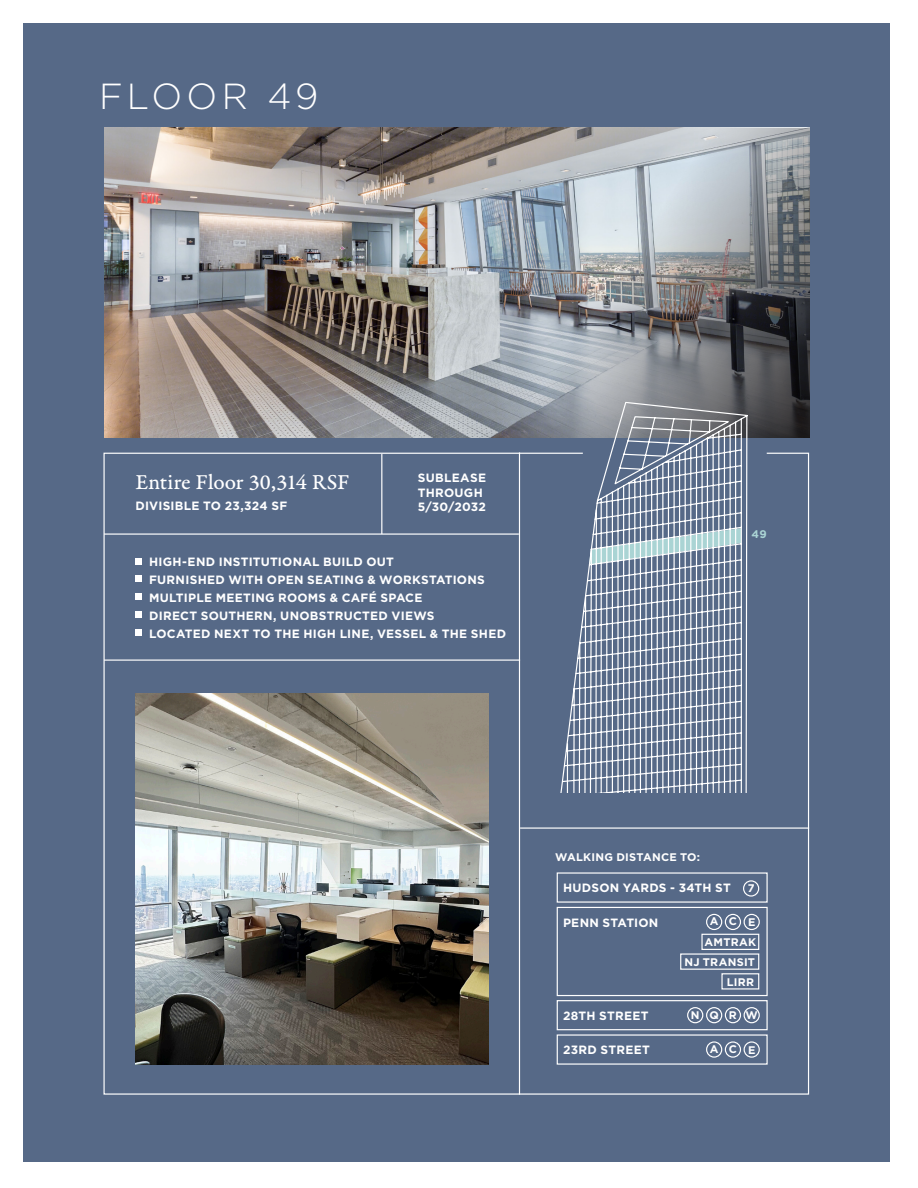
<style>
.page{position:relative;width:918px;height:1188px;background:#fff}
.page>*{position:absolute;margin:0;border:0;box-sizing:border-box;transform-origin:0 0}
.t1{font:300 36.3px "Gotham";letter-spacing:.105em;color:#fff}
.t2{font:22.5px "Garamond Premr Pro Capt";letter-spacing:-.005em;color:#fff}
.t3{font:700 12px/14.4px "Gotham";letter-spacing:.025em;color:#fff}
.t4{font:700 11.1px "Gotham";letter-spacing:.02em;color:#fff}
.t5{font:700 11.1px "Gotham";color:#aad4d4}
</style>
<div class="page">
<div style="left:24px;top:24px;width:866px;height:1138px;background:#566987"></div>
<img style="left:104px;top:128px;width:705px;height:310px">
<svg style="left:103px;top:452px;width:707px;height:643px"></svg>
<hr style="left:519px;top:452px;width:1px;height:643px;background:#fff">
<hr style="left:104px;top:533px;width:415px;height:2px;background:#fff">
<hr style="left:104px;top:660px;width:416px;height:1px;background:#fff">
<div style="left:135px;top:558px;width:7px;height:6px;background:#fff"></div>
<div style="left:135px;top:576px;width:7px;height:6px;background:#fff"></div>
<div style="left:135px;top:594px;width:7px;height:6px;background:#fff"></div>
<div style="left:135px;top:612px;width:7px;height:6px;background:#fff"></div>
<div style="left:135px;top:630px;width:7px;height:6px;background:#fff"></div>
<div style="left:743px;top:880px;width:16px;height:17px;border:1px solid #fff;border-radius:50%"></div>
<div style="left:706px;top:1007px;width:16px;height:16px;border:1px solid #fff;border-radius:50%"></div>
<div style="left:557px;top:1000px;width:211px;height:30px;border:1px solid #fff"></div>
<div style="left:725px;top:1007px;width:16px;height:16px;border:1px solid #fff;border-radius:50%"></div>
<div style="left:744px;top:1007px;width:16px;height:16px;border:1px solid #fff;border-radius:50%"></div>
<div style="left:687px;top:1007px;width:16px;height:16px;border:1px solid #fff;border-radius:50%"></div>
<div style="left:706px;top:914px;width:16px;height:16px;border:1px solid #fff;border-radius:50%"></div>
<div style="left:557px;top:907px;width:211px;height:89px;border:1px solid #fff"></div>
<div style="left:725px;top:914px;width:16px;height:16px;border:1px solid #fff;border-radius:50%"></div>
<div style="left:744px;top:914px;width:16px;height:16px;border:1px solid #fff;border-radius:50%"></div>
<div style="left:706px;top:1041px;width:16px;height:17px;border:1px solid #fff;border-radius:50%"></div>
<div style="left:557px;top:1034px;width:211px;height:31px;border:1px solid #fff"></div>
<div style="left:725px;top:1041px;width:16px;height:17px;border:1px solid #fff;border-radius:50%"></div>
<div style="left:744px;top:1041px;width:16px;height:17px;border:1px solid #fff;border-radius:50%"></div>
<div style="left:701px;top:934px;width:58px;height:16px;border:1px solid #fff"></div>
<div style="left:680px;top:953px;width:79px;height:17px;border:1px solid #fff"></div>
<div style="left:721px;top:973px;width:38px;height:17px;border:1px solid #fff"></div>
<svg style="left:544px;top:401px;width:207px;height:392px"></svg>
<hr style="left:520px;top:827px;width:289px;height:2px;background:#fff">
<img style="left:135px;top:693px;width:353px;height:372px">
<p class="t1" style="left:99px;top:74px;width:221px">FLOOR 49</p>
<p class="t2" style="left:135px;top:468px;width:216px">Entire Floor 30,314 RSF</p>
<p class="t3" style="left:135px;top:498px;width:153px">DIVISIBLE TO 23,324 SF</p>
<p class="t3" style="left:418px;top:471px;width:70px">SUBLEASE<br>THROUGH<br>5/30/2032</p>
<p class="t3" style="left:149px;top:555px;width:246px">HIGH-END INSTITUTIONAL BUILD OUT</p>
<p class="t3" style="left:149px;top:573px;width:337px">FURNISHED WITH OPEN SEATING &amp; WORKSTATIONS</p>
<p class="t3" style="left:149px;top:591px;width:275px">MULTIPLE MEETING ROOMS &amp; CAFÉ SPACE</p>
<p class="t3" style="left:149px;top:609px;width:287px">DIRECT SOUTHERN, UNOBSTRUCTED VIEWS</p>
<p class="t3" style="left:149px;top:627px;width:359px">LOCATED NEXT TO THE HIGH LINE, VESSEL &amp; THE SHED</p>
<p class="t5" style="left:752px;top:527px;width:17px">49</p>
<p class="t4" style="left:555px;top:850px;width:147px">WALKING DISTANCE TO:</p>
<p class="t3" style="left:563px;top:881px;width:169px">HUDSON YARDS - 34TH ST</p>
<p class="t4" style="left:748px;top:881px;width:8px">7</p>
<p class="t3" style="left:563px;top:916px;width:97px">PENN STATION</p>
<p class="t4" style="left:710px;top:914px;width:10px">A</p>
<p class="t4" style="left:729px;top:914px;width:10px">C</p>
<p class="t4" style="left:748px;top:915px;width:9px">E</p>
<p class="t4" style="left:705px;top:935px;width:53px">AMTRAK</p>
<p class="t4" style="left:684px;top:955px;width:72px">NJ TRANSIT</p>
<p class="t4" style="left:727px;top:975px;width:29px">LIRR</p>
<p class="t3" style="left:563px;top:1009px;width:87px">28TH STREET</p>
<p class="t4" style="left:691px;top:1007px;width:10px">N</p>
<p class="t4" style="left:709px;top:1007px;width:11px">Q</p>
<p class="t4" style="left:729px;top:1007px;width:9px">R</p>
<p class="t4" style="left:746px;top:1008px;width:14px">W</p>
<p class="t3" style="left:563px;top:1043px;width:88px">23RD STREET</p>
<p class="t4" style="left:710px;top:1042px;width:10px">A</p>
<p class="t4" style="left:729px;top:1042px;width:10px">C</p>
<p class="t4" style="left:748px;top:1042px;width:9px">E</p>
</div>
